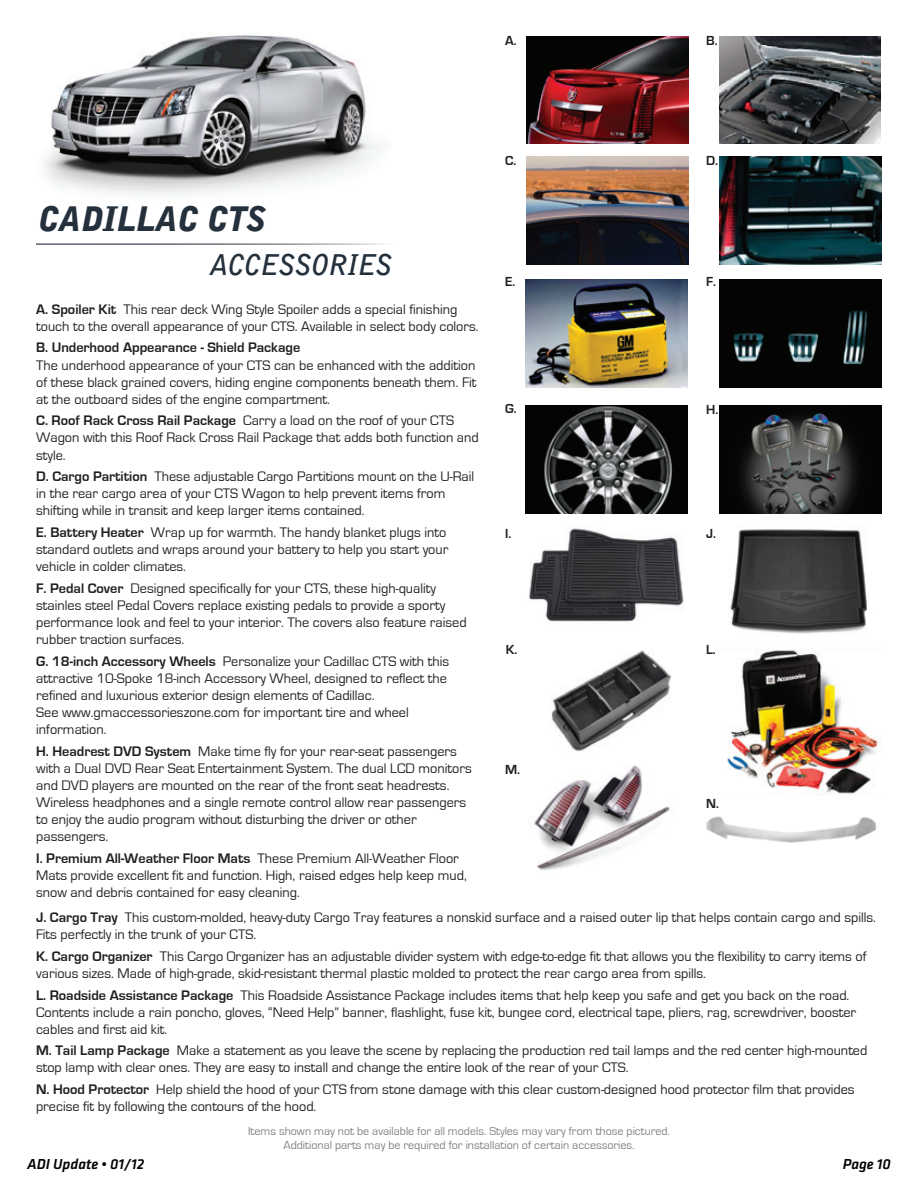
<style>
.page{position:relative;width:918px;height:1188px;background:#fff}
.page>*{position:absolute;margin:0;border:0;box-sizing:border-box;transform-origin:0 0}
.t1{font:italic 900 33.75px "Bell Gothic";color:#24313d}
.t2{font:italic 700 28.5px "Bell Gothic";letter-spacing:-.015em;color:#24313d}
.t3{font:italic 500 15px "Klavika";color:#000}
.t4{font:14.25px/17.1px "Eurostile";color:#231f20}
.t5{font:700 14.25px "Eurostile";color:#231f20}
.t6{font:700 13.5px "Eurostile";color:#231f20}
.t7{font:12px/14.4px "Eurostile";color:#808285;text-align:center}
.s1{font-weight:700}
</style>
<div class="page">
<img style="left:44px;top:35px;width:339px;height:160px">
<img style="left:719px;top:36px;width:162px;height:108px">
<img style="left:529px;top:528px;width:155px;height:94px">
<img style="left:730px;top:529px;width:137px;height:105px">
<img style="left:527px;top:36px;width:162px;height:108px">
<img style="left:727px;top:650px;width:151px;height:144px">
<img style="left:526px;top:280px;width:162px;height:108px">
<img style="left:720px;top:157px;width:161px;height:108px">
<img style="left:720px;top:280px;width:161px;height:108px">
<img style="left:720px;top:405px;width:162px;height:108px">
<img style="left:527px;top:156px;width:161px;height:108px">
<img style="left:706px;top:816px;width:171px;height:27px">
<img style="left:534px;top:766px;width:136px;height:105px">
<img style="left:551px;top:650px;width:121px;height:102px">
<img style="left:525px;top:405px;width:163px;height:108px">
<hr style="left:36px;top:244px;width:357px;height:1px;background:#24313d">
<h1 class="t1" style="left:36px;top:196px;width:230px">CADILLAC CTS</h1>
<h2 class="t2" style="left:209px;top:245px;width:183px">ACCESSORIES</h2>
<p class="t6" style="left:505px;top:33px;width:13px">A.</p>
<p class="t6" style="left:505px;top:153px;width:13px">C.</p>
<p class="t6" style="left:505px;top:274px;width:12px">E.</p>
<p class="t6" style="left:706px;top:33px;width:13px">B.</p>
<p class="t6" style="left:706px;top:153px;width:13px">D.</p>
<p class="t6" style="left:706px;top:274px;width:11px">F.</p>
<p class="t4" style="left:36px;top:301px;width:444px"><span class="s1">A. Spoiler Kit</span> This rear deck Wing Style Spoiler adds a special finishing touch to the overall appearance of your CTS. Available in select body colors.</p>
<p class="t5" style="left:36px;top:340px;width:266px">B. Underhood Appearance - Shield Package</p>
<p class="t4" style="left:36px;top:357px;width:442px;text-align:justify">The underhood appearance of your CTS can be enhanced with the addition of these black grained covers, hiding engine components beneath them. Fit at the outboard sides of the engine compartment.</p>
<p class="t4" style="left:36px;top:412px;width:444px"><span class="s1">C. Roof Rack Cross Rail Package</span> Carry a load on the roof of your CTS<br>Wagon with this Roof Rack Cross Rail Package that adds both function and style.</p>
<p class="t4" style="left:36px;top:468px;width:440px"><span class="s1">D. Cargo Partition</span> These adjustable Cargo Partitions mount on the U-Rail in the rear cargo area of your CTS Wagon to help prevent items from shifting while in transit and keep larger items contained.</p>
<p class="t4" style="left:36px;top:524px;width:414px"><span class="s1">E. Battery Heater</span> Wrap up for warmth. The handy blanket plugs into standard outlets and wraps around your battery to help you start your vehicle in colder climates.</p>
<p class="t4" style="left:36px;top:580px;width:432px"><span class="s1">F. Pedal Cover</span> Designed specifically for your CTS, these high-quality stainles steel Pedal Covers replace existing pedals to provide a sporty performance look and feel to your interior. The covers also feature raised rubber traction surfaces.</p>
<p class="t4" style="left:36px;top:653px;width:414px"><span class="s1">G. 18-inch Accessory Wheels</span> Personalize your Cadillac CTS with this attractive 10-Spoke 18-inch Accessory Wheel, designed to reflect the refined and luxurious exterior design elements of Cadillac.<br>See www.gmaccessorieszone.com for important tire and wheel information.</p>
<p class="t4" style="left:36px;top:743px;width:437px"><span class="s1">H. Headrest DVD System</span> Make time fly for your rear-seat passengers with a Dual DVD Rear Seat Entertainment System. The dual LCD monitors and DVD players are mounted on the rear of the front seat headrests.<br>Wireless headphones and a single remote control allow rear passengers to enjoy the audio program without disturbing the driver or other passengers.</p>
<p class="t4" style="left:36px;top:850px;width:432px"><span class="s1">I. Premium All-Weather Floor Mats</span> These Premium All-Weather Floor<br>Mats provide excellent fit and function. High, raised edges help keep mud, snow and debris contained for easy cleaning.</p>
<p class="t4" style="left:36px;top:909px;width:841px"><span class="s1">J. Cargo Tray</span> This custom-molded, heavy-duty Cargo Tray features a nonskid surface and a raised outer lip that helps contain cargo and spills.<br>Fits perfectly in the trunk of your CTS.</p>
<p class="t4" style="left:36px;top:948px;width:832px"><span class="s1">K. Cargo Organizer</span> This Cargo Organizer has an adjustable divider system with edge-to-edge fit that allows you the flexibility to carry items of various sizes. Made of high-grade, skid-resistant thermal plastic molded to protect the rear cargo area from spills.</p>
<p class="t4" style="left:36px;top:987px;width:822px"><span class="s1">L. Roadside Assistance Package</span> This Roadside Assistance Package includes items that help keep you safe and get you back on the road.<br>Contents include a rain poncho, gloves, “Need Help” banner, flashlight, fuse kit, bungee cord, electrical tape, pliers, rag, screwdriver, booster cables and first aid kit.</p>
<p class="t4" style="left:36px;top:1042px;width:833px"><span class="s1">M. Tail Lamp Package</span> Make a statement as you leave the scene by replacing the production red tail lamps and the red center high-mounted stop lamp with clear ones. They are easy to install and change the entire look of the rear of your CTS.</p>
<p class="t4" style="left:36px;top:1081px;width:820px"><span class="s1">N. Hood Protector</span> Help shield the hood of your CTS from stone damage with this clear custom-designed hood protector film that provides precise fit by following the contours of the hood.</p>
<p class="t7" style="left:248px;top:1124px;width:423px">Items shown may not be available for all models. Styles may vary from those pictured.<br>Additional parts may be required for installation of certain accessories.</p>
<p class="t6" style="left:505px;top:402px;width:13px">G.</p>
<p class="t6" style="left:706px;top:402px;width:14px">H.</p>
<p class="t6" style="left:505px;top:526px;width:8px">I.</p>
<p class="t6" style="left:706px;top:526px;width:11px">J.</p>
<p class="t6" style="left:506px;top:642px;width:13px">K.</p>
<p class="t6" style="left:706px;top:642px;width:11px">L.</p>
<p class="t6" style="left:505px;top:762px;width:16px">M.</p>
<p class="t6" style="left:706px;top:796px;width:14px">N.</p>
<p class="t3" style="left:27px;top:1154px;width:119px">ADI Update • 01/12</p>
<p class="t3" style="left:843px;top:1154px;width:50px">Page 10</p>
</div>
